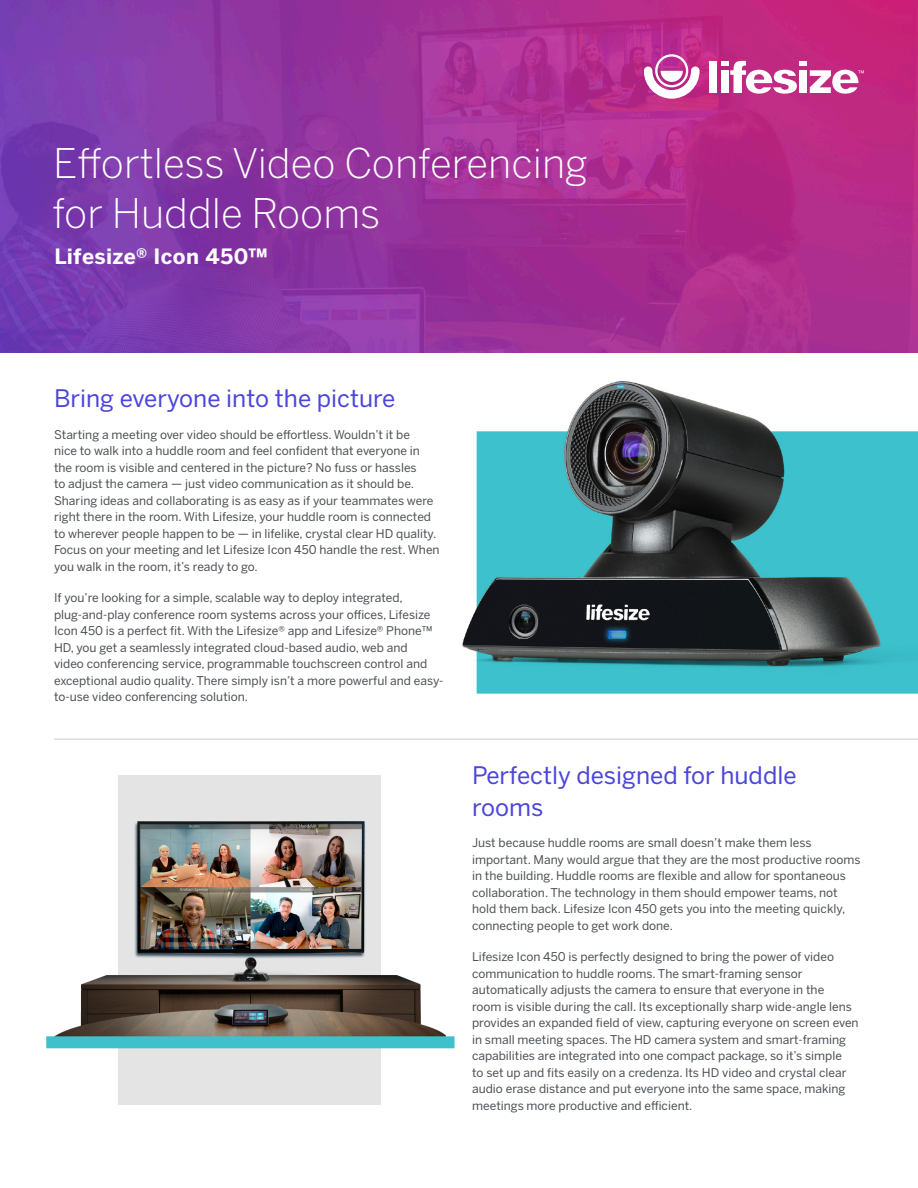
<style>
.page{position:relative;width:918px;height:1188px;background:#fff}
.page>*{position:absolute;margin:0;border:0;box-sizing:border-box;transform-origin:0 0}
.t1{font:300 40.5px/49.5px "Benton Sans";color:#fff}
.t2{font:24px/31.5px "Benton Sans";color:#4b45da}
.t3{font:700 21px "Benton Sans";letter-spacing:.015em;color:#fff}
.Copy{font:12px/16.5px "Benton Sans";color:#4b4f54}
</style>
<div class="page">
<img style="left:0;top:0;width:918px;height:352px">
<svg style="left:644px;top:54px;width:56px;height:45px"></svg>
<div style="left:709px;top:62px;width:8px;height:31px;background:#fff"></div>
<svg style="left:721px;top:61px;width:143px;height:33px"></svg>
<img style="left:462px;top:381px;width:456px;height:312px">
<div style="left:118px;top:776px;width:263px;height:329px;background:#e4e4e5"></div>
<img style="left:55px;top:821px;width:391px;height:215px">
<div style="left:46px;top:1036px;width:409px;height:12px;background:#3ec1cb"></div>
<hr style="left:54px;top:738px;width:864px;height:2px;background:#dbdcdd">
<h1 class="t1" style="left:52px;top:138px;width:537px">Effortless Video Conferencing for Huddle Rooms</h1>
<h3 class="t3" style="left:54px;top:243px;width:215px">Lifesize® Icon 450™</h3>
<h3 class="t2" style="left:54px;top:382px;width:343px">Bring everyone into the picture</h3>
<h3 class="Copy" style="left:54px;top:426px;width:387px">Starting a meeting over video should be effortless. Wouldn’t it be<br>nice to walk into a huddle room and feel confident that everyone in the room is visible and centered in the picture? No fuss or hassles<br>to adjust the camera — just video communication as it should be.<br>Sharing ideas and collaborating is as easy as if your teammates were right there in the room. With Lifesize, your huddle room is connected to wherever people happen to be — in lifelike, crystal clear HD quality.<br>Focus on your meeting and let Lifesize Icon 450 handle the rest. When you walk in the room, it’s ready to go.</h3>
<p class="Copy" style="left:54px;top:589px;width:391px">If you’re looking for a simple, scalable way to deploy integrated, plug-and-play conference room systems across your offices, Lifesize Icon 450 is a perfect fit. With the Lifesize® app and Lifesize® Phone™ HD, you get a seamlessly integrated cloud-based audio, web and<br>video conferencing service, programmable touchscreen control and exceptional audio quality. There simply isn’t a more powerful and easy&shy;to-use video conferencing solution.</p>
<h3 class="t2" style="left:472px;top:759px;width:326px">Perfectly designed for huddle rooms</h3>
<p class="Copy" style="left:472px;top:834px;width:390px">Just because huddle rooms are small doesn’t make them less important. Many would argue that they are the most productive rooms in the building. Huddle rooms are flexible and allow for spontaneous collaboration. The technology in them should empower teams, not hold them back. Lifesize Icon 450 gets you into the meeting quickly, connecting people to get work done.</p>
<p class="Copy" style="left:472px;top:948px;width:388px">Lifesize Icon 450 is perfectly designed to bring the power of video communication to huddle rooms. The smart-framing sensor automatically adjusts the camera to ensure that everyone in the<br>room is visible during the call. Its exceptionally sharp wide-angle lens provides an expanded field of view, capturing everyone on screen even in small meeting spaces. The HD camera system and smart-framing capabilities are integrated into one compact package, so it’s simple<br>to set up and fits easily on a credenza. Its HD video and crystal clear audio erase distance and put everyone into the same space, making meetings more productive and efficient.</p>
</div>
